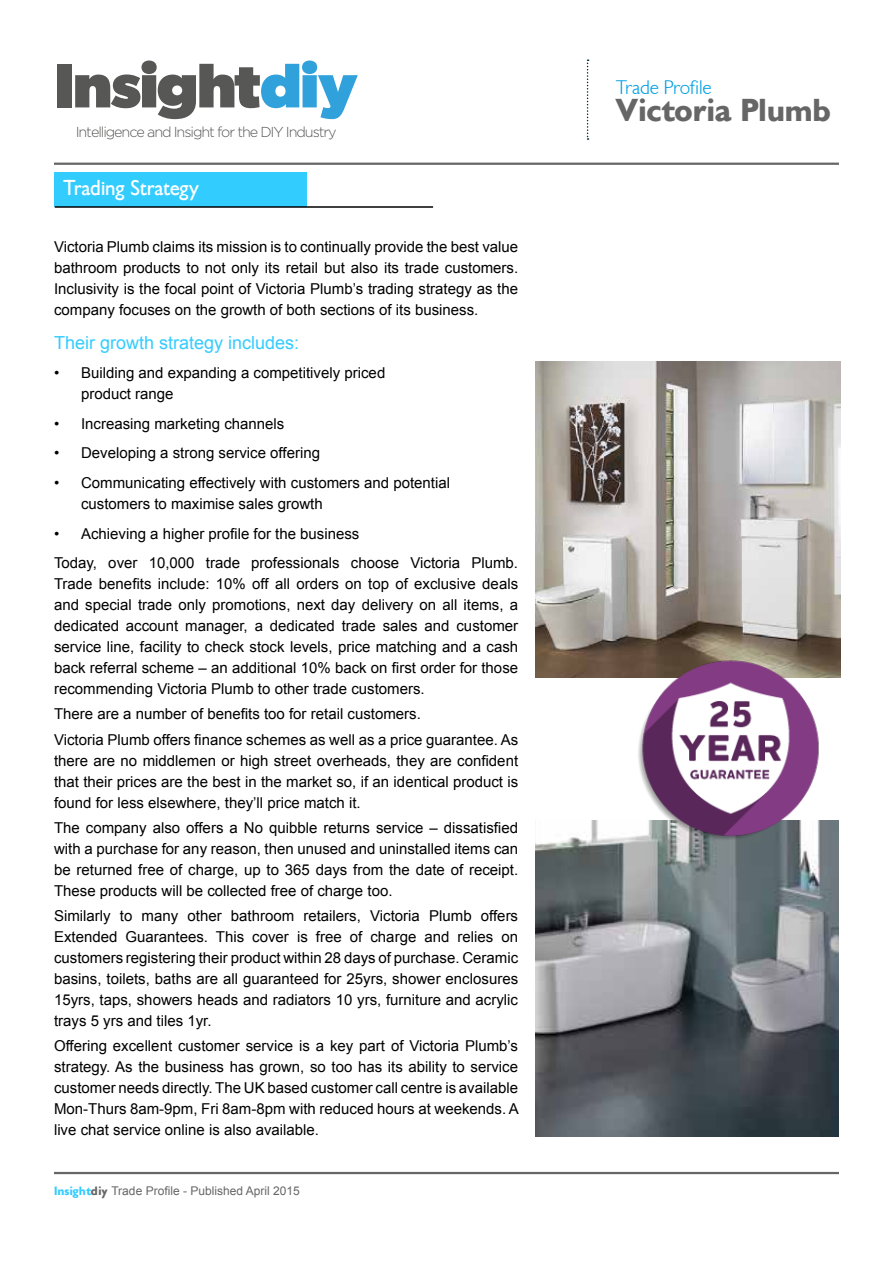
<style>
.page{position:relative;width:893px;height:1263px;background:#fff}
.page>*{position:absolute;margin:0;border:0;box-sizing:border-box;transform-origin:0 0}
.t1{font:700 63.15px "Gibson";letter-spacing:-.03em;color:#575756}
.t2{font:700 31.5px "Gibson";letter-spacing:-.005em;color:#666}
.t3{font:21px "Gibson";letter-spacing:.005em;color:#fff}
.t4{font:300 19.5px "Gibson";color:#009fe3}
.t5{font:18px "Arial";color:#3cf}
.t6{font:15px/21px "Arial";color:#000;text-align:justify}
.t7{font:300 14.4px "Gotham";letter-spacing:-.075em;color:#575756}
.t8{font:12px "Arial";color:#666}
.s1{color:#31a1dc}
.s2{font-family:"Gibson";font-weight:700;color:#3cf}
.s3{font-family:"Gibson";font-weight:700}
</style>
<div class="page">
<img style="left:535px;top:821px;width:304px;height:316px">
<hr style="left:54px;top:163px;width:785px;height:2px;background:#666">
<hr style="left:54px;top:1172px;width:785px;height:2px;background:#666">
<svg style="left:587px;top:59px;width:2px;height:81px"></svg>
<div style="left:54px;top:172px;width:252px;height:34px;background:#3cf"></div>
<hr style="left:55px;top:206px;width:378px;height:2px;background:#000">
<img style="left:535px;top:361px;width:305px;height:316px">
<img style="left:624px;top:642px;width:212px;height:212px">
<h1 class="t1" style="left:54px;top:48px;width:305px">Insight<span class="s1">diy</span></h1>
<p class="t7" style="left:76px;top:124px;width:262px">Intelligence and Insight for the DIY Industry</p>
<h3 class="t3" style="left:64px;top:176px;width:137px">Trading Strategy</h3>
<p class="t6" style="left:54px;top:237px;width:466px">Victoria Plumb claims its mission is to continually provide the best value bathroom products to not only its retail but also its trade customers.<br>Inclusivity is the focal point of Victoria Plumb’s trading strategy as the company focuses on the growth of both sections of its business.</p>
<p class="t5" style="left:54px;top:331px;width:247px">Their growth strategy includes:</p>
<p class="t6" style="left:81px;top:363px;width:306px;text-indent:-27px">• Building and expanding a competitively priced product range</p>
<p class="t6" style="left:54px;top:413px;width:232px">• Increasing marketing channels</p>
<p class="t6" style="left:54px;top:443px;width:268px">• Developing a strong service offering</p>
<p class="t6" style="left:81px;top:472px;width:371px;text-indent:-27px">• Communicating effectively with customers and potential customers to maximise sales growth</p>
<p class="t6" style="left:54px;top:519px;width:466px;line-height:29.5px">• Achieving a higher profile for the business<br>Today, over 10,000 trade professionals choose Victoria Plumb.</p>
<p class="t6" style="left:54px;top:573px;width:466px">Trade benefits include: 10% off all orders on top of exclusive deals and special trade only promotions, next day delivery on all items, a dedicated account manager, a dedicated trade sales and customer service line, facility to check stock levels, price matching and a cash back referral scheme – an additional 10% back on first order for those recommending Victoria Plumb to other trade customers.</p>
<p class="t6" style="left:54px;top:701px;width:466px;line-height:25.2px">There are a number of benefits too for retail customers.<br>Victoria Plumb offers finance schemes as well as a price guarantee. As</p>
<p class="t6" style="left:54px;top:750px;width:466px">there are no middlemen or high street overheads, they are confident that their prices are the best in the market so, if an identical product is found for less elsewhere, they’ll price match it.</p>
<p class="t6" style="left:54px;top:817px;width:466px">The company also offers a No quibble returns service – dissatisfied with a purchase for any reason, then unused and uninstalled items can be returned free of charge, up to 365 days from the date of receipt.<br>These products will be collected free of charge too.</p>
<p class="t6" style="left:54px;top:905px;width:466px">Similarly to many other bathroom retailers, Victoria Plumb offers Extended Guarantees. This cover is free of charge and relies on customers registering their product within 28 days of purchase. Ceramic basins, toilets, baths are all guaranteed for 25yrs, shower enclosures 15yrs, taps, showers heads and radiators 10 yrs, furniture and acrylic trays 5 yrs and tiles 1yr.</p>
<p class="t6" style="left:54px;top:1036px;width:466px">Offering excellent customer service is a key part of Victoria Plumb’s strategy. As the business has grown, so too has its ability to service customer needs directly. The UK based customer call centre is available Mon-Thurs 8am-9pm, Fri 8am-8pm with reduced hours at weekends. A live chat service online is also available.</p>
<p class="t8" style="left:54px;top:1182px;width:247px"><span class="s2">Insight</span><span class="s3">diy</span> Trade Profile - Published April 2015</p>
<h3 class="t4" style="left:616px;top:76px;width:97px">Trade Profile</h3>
<h2 class="t2" style="left:616px;top:92px;width:217px">Victoria Plumb</h2>
</div>
